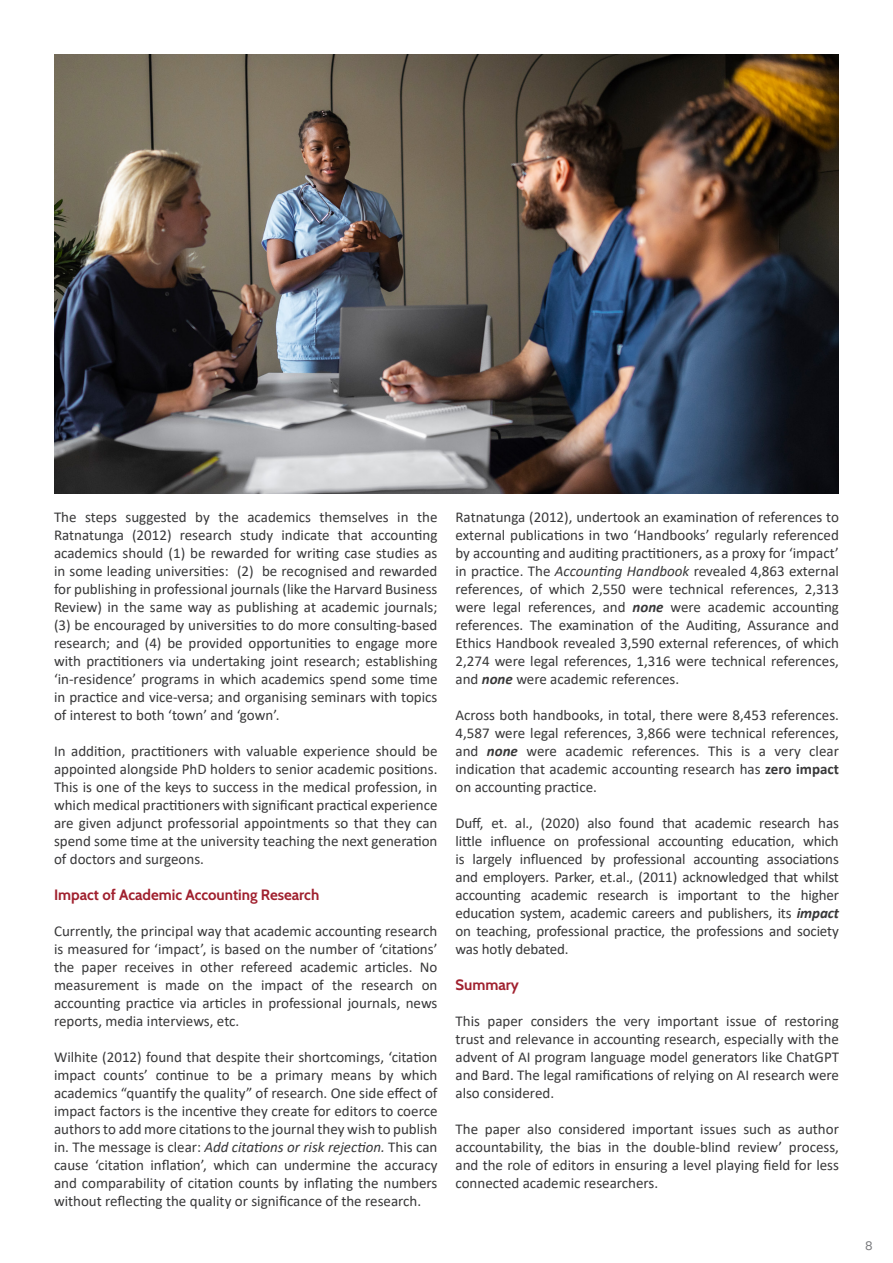
<style>
.page{position:relative;width:893px;height:1263px;background:#fff}
.page>*{position:absolute;margin:0;border:0;box-sizing:border-box;transform-origin:0 0}
.t1{font:15px/18px "Calibri";color:#383839;text-align:justify}
.t2{font:700 15px "Cabin";color:#a0202e}
.t3{font:12px "Poppins";color:#77787b}
.s1{font-style:italic}
.s2{font-weight:700;font-style:italic}
.s3{font-weight:700}
</style>
<div class="page">
<img style="left:54px;top:54px;width:785px;height:439px">
<p class="t1" style="left:54px;top:508px;width:385px">The steps suggested by the academics themselves in the Ratnatunga (2012) research study indicate that accounting academics should (1) be rewarded for writing case studies as in some leading universities: (2) be recognised and rewarded for publishing in professional journals (like the Harvard Business Review) in the same way as publishing at academic journals; (3) be encouraged by universities to do more consulting-based research; and (4) be provided opportunities to engage more with practitioners via undertaking joint research; establishing ‘in-residence’ programs in which academics spend some time in practice and vice-versa; and organising seminars with topics of interest to both ‘town’ and ‘gown’.</p>
<p class="t1" style="left:54px;top:742px;width:385px">In addition, practitioners with valuable experience should be appointed alongside PhD holders to senior academic positions.<br>This is one of the keys to success in the medical profession, in which medical practitioners with significant practical experience are given adjunct professorial appointments so that they can spend some time at the university teaching the next generation of doctors and surgeons.</p>
<p class="t2" style="left:54px;top:886px;width:267px">Impact of Academic Accounting Research</p>
<p class="t1" style="left:54px;top:922px;width:385px">Currently, the principal way that academic accounting research is measured for ‘impact’, is based on the number of ‘citations’ the paper receives in other refereed academic articles. No measurement is made on the impact of the research on accounting practice via articles in professional journals, news reports, media interviews, etc.</p>
<p class="t1" style="left:54px;top:1048px;width:385px">Wilhite (2012) found that despite their shortcomings, ‘citation impact counts’ continue to be a primary means by which academics “quantify the quality” of research. One side effect of impact factors is the incentive they create for editors to coerce authors to add more citations to the journal they wish to publish in. The message is clear: <span class="s1">Add citations or risk rejection.</span> This can cause ‘citation inflation’, which can undermine the accuracy and comparability of citation counts by inflating the numbers without reflecting the quality or significance of the research.</p>
<p class="t1" style="left:455px;top:508px;width:385px">Ratnatunga (2012), undertook an examination of references to external publications in two ‘Handbooks’ regularly referenced by accounting and auditing practitioners, as a proxy for ‘impact’ in practice. The <span class="s1">Accounting Handbook</span> revealed 4,863 external references, of which 2,550 were technical references, 2,313 were legal references, and <span class="s2">none</span> were academic accounting references. The examination of the Auditing, Assurance and Ethics Handbook revealed 3,590 external references, of which 2,274 were legal references, 1,316 were technical references, and <span class="s2">none</span> were academic references.</p>
<p class="t1" style="left:455px;top:706px;width:385px">Across both handbooks, in total, there were 8,453 references.<br>4,587 were legal references, 3,866 were technical references, and <span class="s2">none</span> were academic references. This is a very clear indication that academic accounting research has <span class="s3">zero impact </span>on accounting practice.</p>
<p class="t1" style="left:455px;top:814px;width:385px">Duff, et. al., (2020) also found that academic research has little influence on professional accounting education, which is largely influenced by professional accounting associations and employers. Parker, et.al., (2011) acknowledged that whilst accounting academic research is important to the higher education system, academic careers and publishers, its <span class="s2">impact </span>on teaching, professional practice, the professions and society was hotly debated.</p>
<p class="t2" style="left:455px;top:976px;width:65px">Summary</p>
<p class="t1" style="left:455px;top:1012px;width:385px">This paper considers the very important issue of restoring trust and relevance in accounting research, especially with the advent of AI program language model generators like ChatGPT and Bard. The legal ramifications of relying on AI research were also considered.</p>
<p class="t1" style="left:455px;top:1120px;width:385px">The paper also considered important issues such as author accountability, the bias in the double-blind review’ process, and the role of editors in ensuring a level playing field for less connected academic researchers.</p>
<p class="t3" style="left:865px;top:1239px;width:9px">8</p>
</div>
